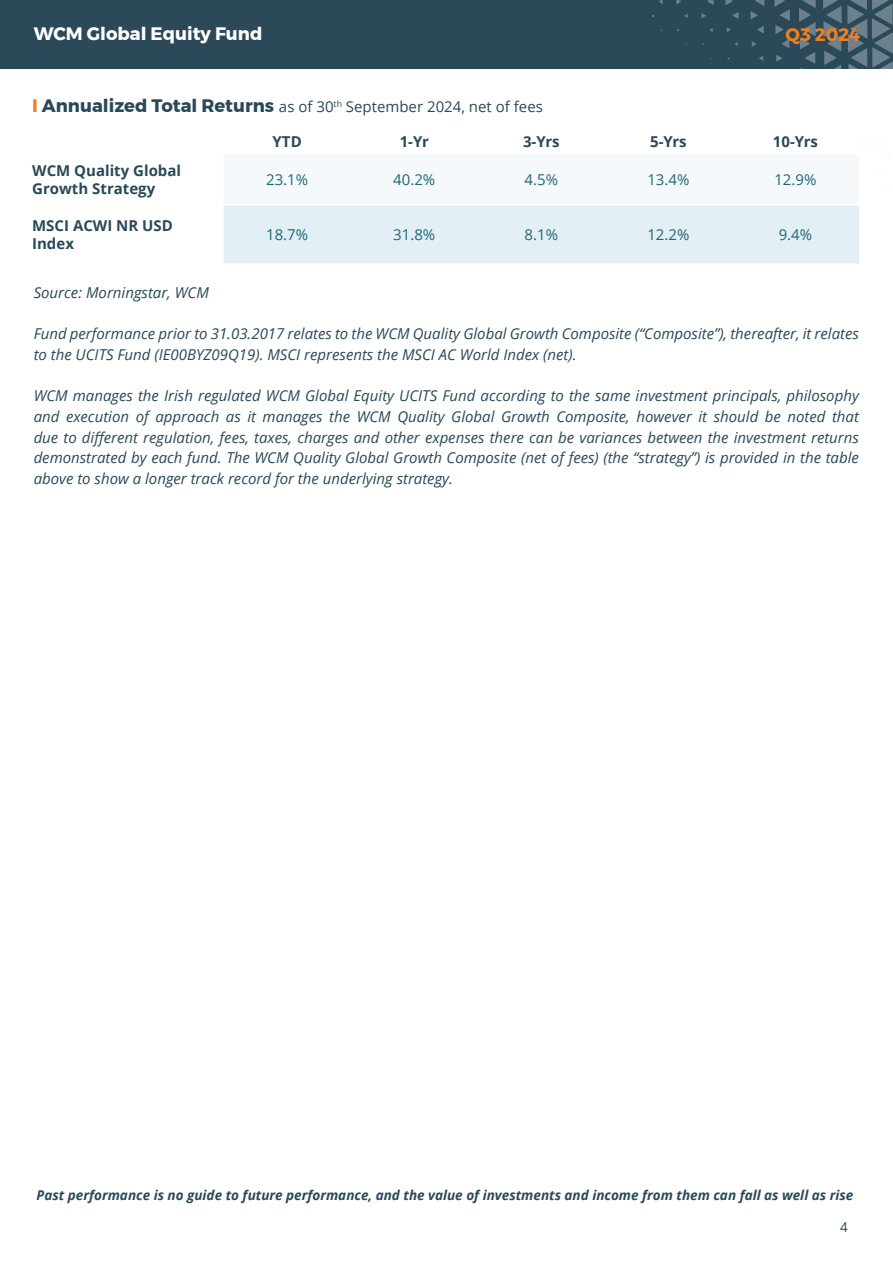
<style>
.page{position:relative;width:893px;height:1263px;background:#fff}
.page>*{position:absolute;margin:0;border:0;box-sizing:border-box;transform-origin:0 0}
.t1{font:700 18px "Montserrat";color:#fff}
.t2{font:700 18px "Montserrat";color:#eb8023}
.t3{font:italic 15px/20.7px "Open Sans";color:#2a4958}
.t4{font:700 15px/18px "Open Sans";color:#2a4958}
.t5{font:15px "Open Sans";color:#2a4958}
.t6{font:15px "Open Sans";color:#206779}
.t7{font:italic 700 13.5px "Open Sans";color:#2a4958}
.t8{font:13.5px "Open Sans";color:#2a4958}
.s1{font-family:"Montserrat";font-weight:700;font-size:18px;color:#eb8023}
.s2{font-family:"Montserrat";font-weight:700;font-size:18px}
</style>
<div class="page">
<div style="left:0;top:0;width:893px;height:69px;background:#2c4959"></div>
<svg style="left:224px;top:0;width:669px;height:263px"></svg>
<hr style="left:224px;top:204px;width:127px;height:1px;background:#fff">
<hr style="left:351px;top:204px;width:127px;height:1px;background:#fff">
<hr style="left:478px;top:204px;width:127px;height:1px;background:#fff">
<hr style="left:605px;top:204px;width:127px;height:1px;background:#fff">
<hr style="left:732px;top:204px;width:127px;height:1px;background:#fff">
<hr style="left:224px;top:128px;width:127px;height:1px;background:#fff">
<hr style="left:224px;top:153px;width:127px;height:1px;background:#fff">
<hr style="left:351px;top:128px;width:127px;height:1px;background:#fff">
<hr style="left:351px;top:153px;width:127px;height:1px;background:#fff">
<hr style="left:478px;top:128px;width:127px;height:1px;background:#fff">
<hr style="left:478px;top:153px;width:127px;height:1px;background:#fff">
<hr style="left:605px;top:128px;width:127px;height:1px;background:#fff">
<hr style="left:732px;top:128px;width:127px;height:1px;background:#fff">
<hr style="left:605px;top:153px;width:127px;height:1px;background:#fff">
<hr style="left:732px;top:153px;width:127px;height:1px;background:#fff">
<p class="t1" style="left:34px;top:20px;width:230px">WCM Global Equity Fund</p>
<p class="t2" style="left:785px;top:20px;width:76px">Q3 2024</p>
<p class="t5" style="left:32px;top:96px;width:512px"><span class="s1">I</span> <span class="s2">Annualized Total Returns</span> as of 30<sup>th</sup> September 2024, net of fees</p>
<p class="t4" style="left:273px;top:132px;width:31px">YTD</p>
<p class="t4" style="left:400px;top:132px;width:31px">1-Yr</p>
<p class="t4" style="left:523px;top:132px;width:38px">3-Yrs</p>
<p class="t4" style="left:650px;top:132px;width:38px">5-Yrs</p>
<p class="t4" style="left:773px;top:132px;width:47px">10-Yrs</p>
<p class="t4" style="left:32px;top:161px;width:150px">WCM Quality Global<br>Growth Strategy</p>
<p class="t6" style="left:266px;top:169px;width:44px">23.1%</p>
<p class="t6" style="left:393px;top:169px;width:44px">40.2%</p>
<p class="t6" style="left:525px;top:169px;width:35px">4.5%</p>
<p class="t6" style="left:647px;top:169px;width:44px">13.4%</p>
<p class="t6" style="left:774px;top:169px;width:44px">12.9%</p>
<p class="t4" style="left:32px;top:216px;width:142px">MSCI ACWI NR USD<br>Index</p>
<p class="t6" style="left:266px;top:224px;width:44px">18.7%</p>
<p class="t6" style="left:393px;top:224px;width:44px">31.8%</p>
<p class="t6" style="left:525px;top:224px;width:35px">8.1%</p>
<p class="t6" style="left:647px;top:224px;width:44px">12.2%</p>
<p class="t6" style="left:779px;top:224px;width:35px">9.4%</p>
<p class="t3" style="left:34px;top:281px;width:177px">Source: Morningstar, WCM</p>
<p class="t3" style="left:34px;top:323px;width:827px">Fund performance prior to 31.03.2017 relates to the WCM Quality Global Growth Composite (“Composite”), thereafter, it relates to the UCITS Fund (IE00BYZ09Q19). MSCI represents the MSCI AC World Index (net).</p>
<p class="t3" style="left:34px;top:385px;width:827px;text-align:justify">WCM manages the Irish regulated WCM Global Equity UCITS Fund according to the same investment principals, philosophy and execution of approach as it manages the WCM Quality Global Growth Composite, however it should be noted that due to different regulation, fees, taxes, charges and other expenses there can be variances between the investment returns demonstrated by each fund. The WCM Quality Global Growth Composite (net of fees) (the “strategy”) is provided in the table above to show a longer track record for the underlying strategy.</p>
<p class="t7" style="left:37px;top:1186px;width:818px">Past performance is no guide to future performance, and the value of investments and income from them can fall as well as rise</p>
<p class="t8" style="left:840px;top:1217px;width:9px">4</p>
</div>
